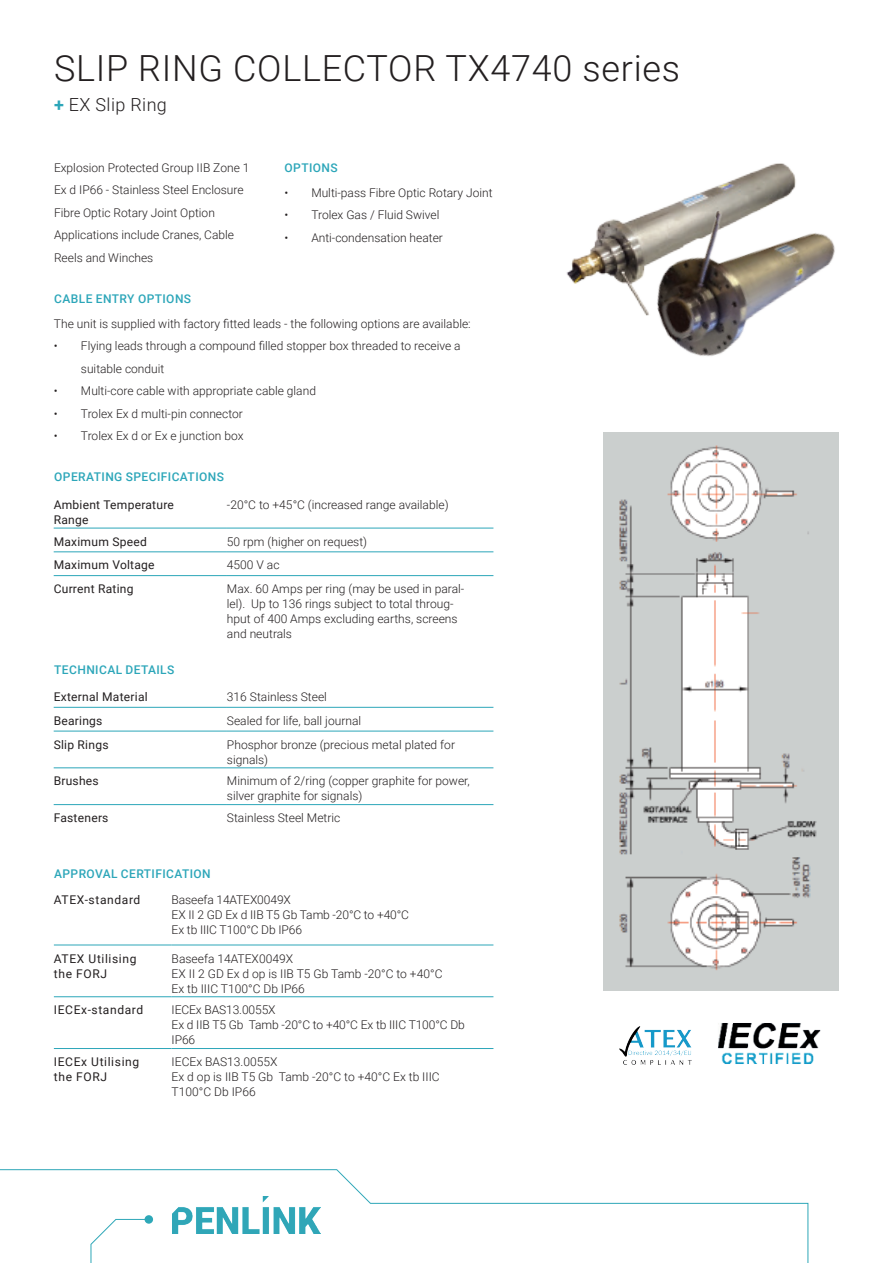
<style>
.page{position:relative;width:893px;height:1263px;background:#fff}
.page>*{position:absolute;margin:0;border:0;box-sizing:border-box;transform-origin:0 0}
.t1{font:300 36px "Roboto";letter-spacing:.02em;color:#231f20}
.t2{font:300 18px "Roboto";letter-spacing:.02em;color:#231f20}
.t3{font:300 12px/15px "Roboto";color:#231f20}
.t4{font:12px/15px "Roboto";letter-spacing:.02em;color:#231f20}
.t5{font:500 12px "Roboto";letter-spacing:.035em;color:#2ca6b9}
.t6{font:12px/15px "Roboto";letter-spacing:.05em;color:#231f20}
.s1{font-weight:700;color:#2ca6b9}
</style>
<div class="page">
<hr style="left:54px;top:945px;width:118px;height:1px;background:#2ca6b9">
<hr style="left:172px;top:945px;width:321px;height:1px;background:#2ca6b9">
<hr style="left:54px;top:1048px;width:118px;height:1px;background:#2ca6b9">
<hr style="left:172px;top:1048px;width:321px;height:1px;background:#2ca6b9">
<hr style="left:54px;top:996px;width:118px;height:1px;background:#2ca6b9">
<hr style="left:172px;top:996px;width:321px;height:1px;background:#2ca6b9">
<hr style="left:54px;top:528px;width:173px;height:1px;background:#2ca6b9">
<hr style="left:227px;top:528px;width:266px;height:1px;background:#2ca6b9">
<hr style="left:54px;top:551px;width:173px;height:1px;background:#2ca6b9">
<hr style="left:227px;top:551px;width:266px;height:1px;background:#2ca6b9">
<hr style="left:54px;top:575px;width:173px;height:1px;background:#2ca6b9">
<hr style="left:227px;top:575px;width:266px;height:1px;background:#2ca6b9">
<hr style="left:54px;top:707px;width:173px;height:1px;background:#2ca6b9">
<hr style="left:227px;top:707px;width:266px;height:1px;background:#2ca6b9">
<hr style="left:54px;top:731px;width:173px;height:1px;background:#2ca6b9">
<hr style="left:227px;top:731px;width:266px;height:1px;background:#2ca6b9">
<hr style="left:54px;top:767px;width:173px;height:1px;background:#2ca6b9">
<hr style="left:227px;top:767px;width:266px;height:1px;background:#2ca6b9">
<hr style="left:54px;top:804px;width:173px;height:1px;background:#2ca6b9">
<hr style="left:227px;top:804px;width:266px;height:1px;background:#2ca6b9">
<svg style="left:0;top:1169px;width:809px;height:94px"></svg>
<img style="left:173px;top:1197px;width:148px;height:36px">
<svg style="left:90px;top:1219px;width:59px;height:44px"></svg>
<div style="left:145px;top:1215px;width:8px;height:9px;background:#2ea8b8;border-radius:50%"></div>
<img style="left:566px;top:222px;width:39px;height:62px">
<img style="left:605px;top:163px;width:230px;height:193px">
<img style="left:603px;top:432px;width:236px;height:558px">
<img style="left:619px;top:1027px;width:72px;height:38px">
<img style="left:718px;top:1023px;width:103px;height:41px">
<h1 class="t1" style="left:54px;top:43px;width:627px">SLIP RING COLLECTOR TX4740 series</h1>
<h2 class="t2" style="left:54px;top:92px;width:114px"><span class="s1">+</span> EX Slip Ring</h2>
<p class="t3" style="left:54px;top:156px;width:197px;line-height:22.5px">Explosion Protected Group IIB Zone 1<br>Ex d IP66 - Stainless Steel Enclosure<br>Fibre Optic Rotary Joint Option<br>Applications include Cranes, Cable<br>Reels and Winches</p>
<p class="t5" style="left:285px;top:159px;width:55px">OPTIONS</p>
<p class="t3" style="left:284px;top:184px;width:210px">• Multi-pass Fibre Optic Rotary Joint</p>
<p class="t3" style="left:284px;top:207px;width:157px">• Trolex Gas / Fluid Swivel</p>
<p class="t3" style="left:284px;top:229px;width:160px">• Anti-condensation heater</p>
<p class="t5" style="left:54px;top:290px;width:138px">CABLE ENTRY OPTIONS</p>
<p class="t3" style="left:54px;top:316px;width:418px">The unit is supplied with factory fitted leads - the following options are available:</p>
<p class="t3" style="left:81px;top:334px;width:381px;line-height:22.5px;text-indent:-27px">• Flying leads through a compound filled stopper box threaded to receive a suitable conduit</p>
<p class="t3" style="left:54px;top:383px;width:263px">• Multi-core cable with appropriate cable gland</p>
<p class="t3" style="left:54px;top:406px;width:190px">• Trolex Ex d multi-pin connector</p>
<p class="t3" style="left:54px;top:428px;width:191px">• Trolex Ex d or Ex e junction box</p>
<p class="t5" style="left:54px;top:468px;width:171px">OPERATING SPECIFICATIONS</p>
<p class="t4" style="left:54px;top:497px;width:122px">Ambient Temperature<br>Range</p>
<p class="t3" style="left:227px;top:497px;width:223px">-20°C to +45°C (increased range available)</p>
<p class="t4" style="left:54px;top:533px;width:95px">Maximum Speed</p>
<p class="t3" style="left:227px;top:533px;width:142px">50 rpm (higher on request)</p>
<p class="t4" style="left:54px;top:557px;width:102px">Maximum Voltage</p>
<p class="t3" style="left:227px;top:557px;width:54px">4500 V ac</p>
<p class="t4" style="left:54px;top:581px;width:81px">Current Rating</p>
<p class="t3" style="left:227px;top:581px;width:239px">Max. 60 Amps per ring (may be used in paral&shy;lel). Up to 136 rings subject to total throug&shy;hput of 400 Amps excluding earths, screens and neutrals</p>
<p class="t5" style="left:54px;top:661px;width:122px">TECHNICAL DETAILS</p>
<p class="t4" style="left:54px;top:689px;width:96px">External Material</p>
<p class="t3" style="left:227px;top:689px;width:101px">316 Stainless Steel</p>
<p class="t4" style="left:54px;top:713px;width:50px">Bearings</p>
<p class="t3" style="left:227px;top:713px;width:136px">Sealed for life, ball journal</p>
<p class="t4" style="left:54px;top:736px;width:56px">Slip Rings</p>
<p class="t3" style="left:227px;top:736px;width:230px">Phosphor bronze (precious metal plated for signals)</p>
<p class="t4" style="left:54px;top:773px;width:47px">Brushes</p>
<p class="t3" style="left:227px;top:773px;width:244px">Minimum of 2/ring (copper graphite for power, silver graphite for signals)</p>
<p class="t4" style="left:54px;top:810px;width:56px">Fasteners</p>
<p class="t3" style="left:227px;top:810px;width:115px">Stainless Steel Metric</p>
<p class="t5" style="left:54px;top:865px;width:158px">APPROVAL CERTIFICATION</p>
<p class="t6" style="left:54px;top:892px;width:88px">ATEX-standard</p>
<p class="t3" style="left:172px;top:892px;width:239px">Baseefa 14ATEX0049X<br>EX II 2 GD Ex d IIB T5 Gb Tamb -20°C to +40°C<br>Ex tb IIIC T100°C Db IP66</p>
<p class="t6" style="left:54px;top:950px;width:84px">ATEX Utilising the FORJ</p>
<p class="t3" style="left:172px;top:950px;width:272px">Baseefa 14ATEX0049X<br>EX II 2 GD Ex d op is IIB T5 Gb Tamb -20°C to +40°C<br>Ex tb IIIC T100°C Db IP66</p>
<p class="t6" style="left:54px;top:1002px;width:91px">IECEx-standard</p>
<p class="t3" style="left:172px;top:1002px;width:295px">IECEx BAS13.0055X<br>Ex d IIB T5 Gb Tamb -20°C to +40°C Ex tb IIIC T100°C Db<br>IP66</p>
<p class="t6" style="left:54px;top:1054px;width:87px">IECEx Utilising the FORJ</p>
<p class="t3" style="left:172px;top:1054px;width:270px">IECEx BAS13.0055X<br>Ex d op is IIB T5 Gb Tamb -20°C to +40°C Ex tb IIIC<br>T100°C Db IP66</p>
</div>
